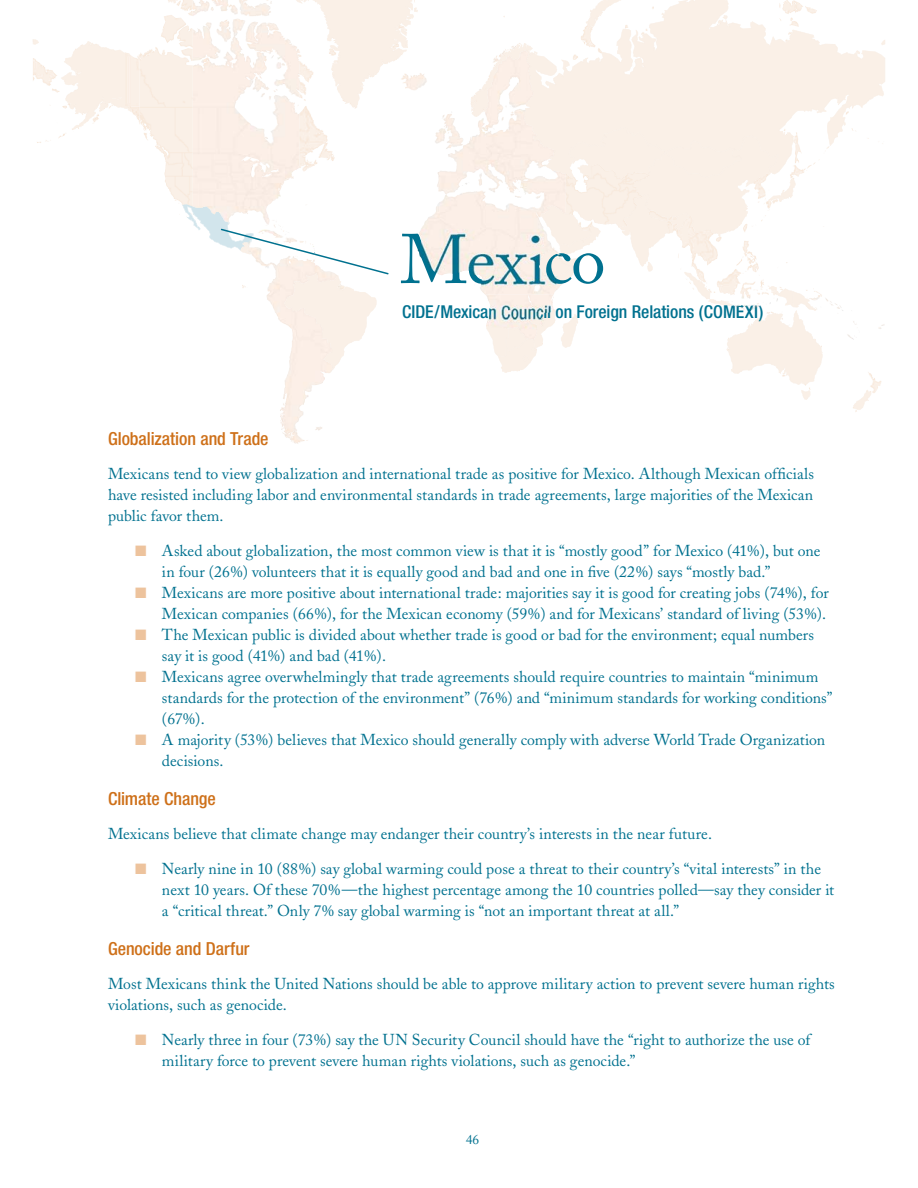
<style>
.page{position:relative;width:918px;height:1188px;background:#fff}
.page>*{position:absolute;margin:0;border:0;box-sizing:border-box;transform-origin:0 0}
.t1{font:69.45px "Adobe Caslon";letter-spacing:-.015em;color:#00718f}
.t2{font:500 condensed 18px "Helvetica Neue";color:#ce7019}
.t3{font:500 condensed 17.7px "Helvetica Neue";color:#00718f}
.t4{font:15.75px/21px "Adobe Caslon";color:#00718f}
.t5{font:13.5px "Adobe Caslon";color:#00718f}
.s1{color:#edc39d}
</style>
<div class="page">
<svg style="left:523px;top:0;width:362px;height:146px;fill:#faf0e7"></svg>
<svg style="left:73px;top:41px;width:53px;height:12px"></svg>
<svg style="left:853px;top:393px;width:18px;height:19px"></svg>
<svg style="left:722px;top:15px;width:5px;height:5px"></svg>
<svg style="left:856px;top:51px;width:4px;height:3px"></svg>
<svg style="left:881px;top:40px;width:4px;height:5px"></svg>
<svg style="left:33px;top:39px;width:6px;height:6px"></svg>
<svg style="left:586px;top:0;width:37px;height:27px"></svg>
<svg style="left:471px;top:43px;width:62px;height:74px"></svg>
<svg style="left:486px;top:128px;width:336px;height:272px"></svg>
<svg style="left:168px;top:0;width:18px;height:4px"></svg>
<svg style="left:241px;top:0;width:186px;height:109px"></svg>
<svg style="left:187px;top:204px;width:202px;height:166px"></svg>
<img style="left:248px;top:224px;width:49px;height:21px">
<img style="left:573px;top:24px;width:30px;height:36px">
<img style="left:149px;top:128px;width:43px;height:89px">
<img style="left:299px;top:25px;width:107px;height:70px">
<img style="left:625px;top:6px;width:29px;height:29px">
<img style="left:779px;top:0;width:38px;height:42px">
<img style="left:36px;top:53px;width:103px;height:90px">
<img style="left:417px;top:190px;width:127px;height:105px">
<img style="left:299px;top:106px;width:29px;height:65px">
<img style="left:784px;top:111px;width:100px;height:34px">
<img style="left:566px;top:164px;width:106px;height:73px">
<img style="left:753px;top:145px;width:77px;height:50px">
<img style="left:717px;top:268px;width:52px;height:27px">
<img style="left:280px;top:413px;width:17px;height:31px">
<img style="left:486px;top:295px;width:69px;height:45px">
<img style="left:750px;top:305px;width:135px;height:35px">
<img style="left:782px;top:345px;width:99px;height:48px">
<h1 class="t1" style="left:400px;top:232px;width:207px">Mexico</h1>
<p class="t3" style="left:402px;top:306px;width:363px">CIDE/Mexican Council on Foreign Relations (COMEXI)</p>
<p class="t2" style="left:108px;top:432px;width:162px">Globalization and Trade</p>
<p class="t4" style="left:108px;top:466px;width:708px;text-align:justify">Mexicans tend to view globalization and international trade as positive for Mexico. Although Mexican officials have resisted including labor and environmental standards in trade agreements, large majorities of the Mexican public favor them.</p>
<p class="t4" style="left:162px;top:542px;width:660px;text-indent:-27px"><span class="s1">■</span> Asked about globalization, the most common view is that it is “mostly good” for Mexico (41%), but one in four (26%) volunteers that it is equally good and bad and one in five (22%) says “mostly bad.”</p>
<p class="t4" style="left:135px;top:584px;width:695px;text-align:right"><span class="s1">■</span> Mexicans are more positive about international trade: majorities say it is good for creating jobs (74%), for<br>Mexican companies (66%), for the Mexican economy (59%) and for Mexicans’ standard of living (53%).</p>
<p class="t4" style="left:162px;top:626px;width:654px;text-indent:-27px"><span class="s1">■</span> The Mexican public is divided about whether trade is good or bad for the environment; equal numbers say it is good (41%) and bad (41%).</p>
<p class="t4" style="left:162px;top:668px;width:672px;text-indent:-27px"><span class="s1">■</span> Mexicans agree overwhelmingly that trade agreements should require countries to maintain “minimum standards for the protection of the environment” (76%) and “minimum standards for working conditions” (67%).</p>
<p class="t4" style="left:162px;top:731px;width:665px;text-indent:-27px"><span class="s1">■</span> A majority (53%) believes that Mexico should generally comply with adverse World Trade Organization decisions.</p>
<p class="t2" style="left:108px;top:792px;width:109px">Climate Change</p>
<p class="t4" style="left:108px;top:826px;width:606px">Mexicans believe that climate change may endanger their country’s interests in the near future.</p>
<p class="t4" style="left:162px;top:860px;width:674px;text-indent:-27px"><span class="s1">■</span> Nearly nine in 10 (88%) say global warming could pose a threat to their country’s “vital interests” in the next 10 years. Of these 70%—the highest percentage among the 10 countries polled—say they consider it a “critical threat.” Only 7% say global warming is “not an important threat at all.”</p>
<p class="t2" style="left:108px;top:942px;width:143px">Genocide and Darfur</p>
<p class="t4" style="left:108px;top:976px;width:728px">Most Mexicans think the United Nations should be able to approve military action to prevent severe human rights violations, such as genocide.</p>
<p class="t4" style="left:162px;top:1031px;width:650px;text-indent:-27px"><span class="s1">■</span> Nearly three in four (73%) say the UN Security Council should have the “right to authorize the use of military force to prevent severe human rights violations, such as genocide.”</p>
<p class="t5" style="left:466px;top:1134px;width:15px">46</p>
</div>
